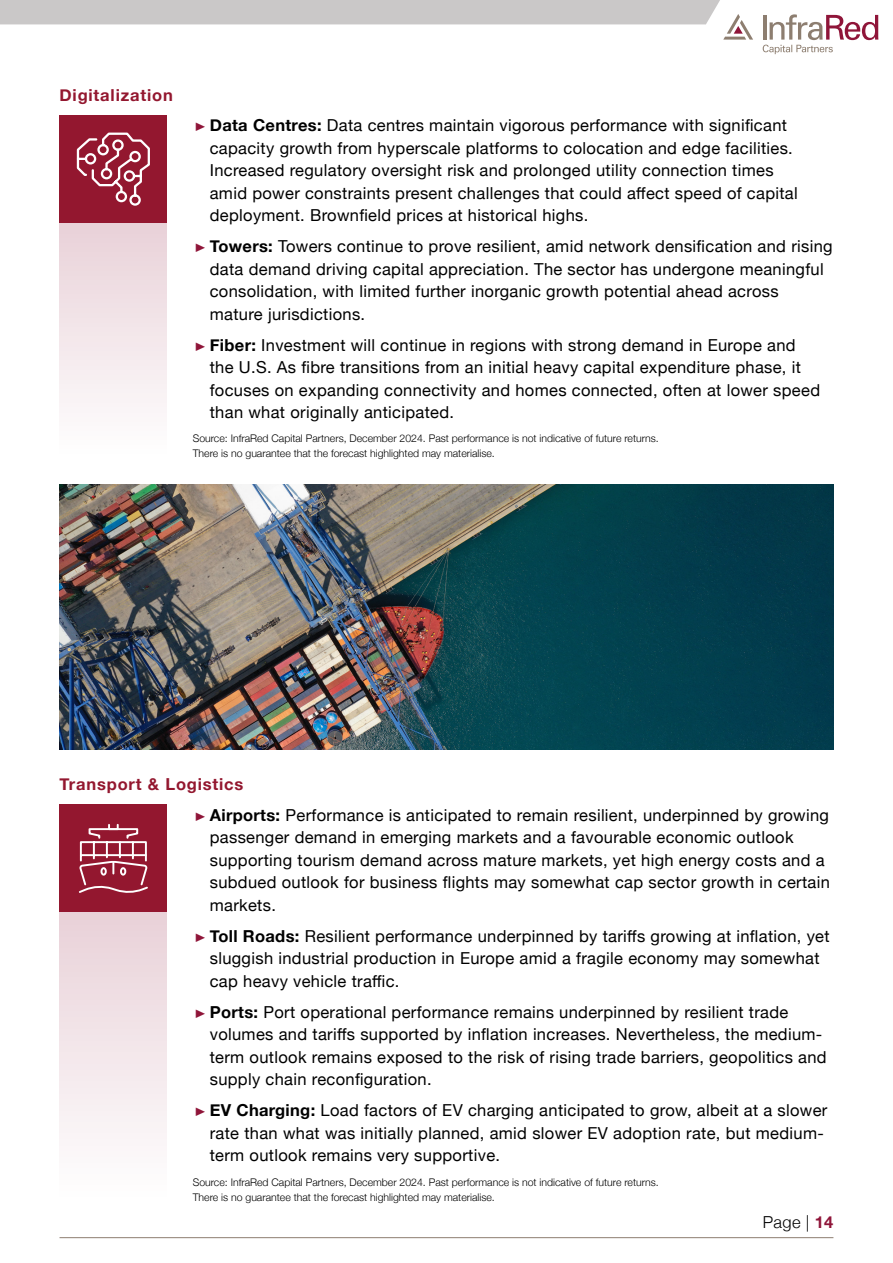
<style>
.page{position:relative;width:893px;height:1263px;background:#fff}
.page>*{position:absolute;margin:0;border:0;box-sizing:border-box;transform-origin:0 0}
.t1{font:16.5px/22.5px "Helvetica Neue";letter-spacing:.02em;color:#000}
.t2{font:700 16.5px "Helvetica Neue";letter-spacing:.05em;color:#93172f}
.t3{font:300 16.5px "Helvetica Neue";color:#000}
.t4{font:300 10.5px/15px "Helvetica Neue";color:#000}
.s1{font-weight:300;font-size:12px;color:#8f1539}
.s2{font-weight:700}
.s3{font-weight:700;color:#8f1539}
</style>
<div class="page">
<div style="left:60px;top:115px;width:107px;height:108px;background:#93172f"></div>
<div style="left:60px;top:804px;width:107px;height:108px;background:#93172f"></div>
<div style="left:60px;top:223px;width:107px;height:234px;background:linear-gradient(to bottom,#e9d1d8,#fefefe)"></div>
<div style="left:60px;top:912px;width:107px;height:288px;background:linear-gradient(to bottom,#e9d1d8,#fefefe)"></div>
<svg style="left:76px;top:132px;width:74px;height:74px"></svg>
<div style="left:108px;top:824px;width:11px;height:6px;border:2px solid #fff"></div>
<svg style="left:79px;top:827px;width:69px;height:66px"></svg>
<img style="left:60px;top:484px;width:773px;height:266px">
<svg style="left:763px;top:14px;width:115px;height:40px"></svg>
<svg style="left:0;top:0;width:753px;height:40px"></svg>
<hr style="left:60px;top:1237px;width:773px;height:1px;background:#8d7e70">
<p class="t2" style="left:60px;top:82px;width:115px">Digitalization</p>
<p class="t1" style="left:210px;top:115px;width:590px;text-indent:-17px"><span class="s1">Ҙ</span> <span class="s2">Data Centres:</span> Data centres maintain vigorous performance with significant capacity growth from hyperscale platforms to colocation and edge facilities.<br>Increased regulatory oversight risk and prolonged utility connection times amid power constraints present challenges that could affect speed of capital deployment. Brownfield prices at historical highs.</p>
<p class="t1" style="left:210px;top:236px;width:624px;text-indent:-17px"><span class="s1">Ҙ</span> <span class="s2">Towers:</span> Towers continue to prove resilient, amid network densification and rising data demand driving capital appreciation. The sector has undergone meaningful consolidation, with limited further inorganic growth potential ahead across mature jurisdictions.</p>
<p class="t1" style="left:210px;top:335px;width:612px;text-indent:-17px"><span class="s1">Ҙ</span> <span class="s2">Fiber:</span> Investment will continue in regions with strong demand in Europe and the U.S. As fibre transitions from an initial heavy capital expenditure phase, it focuses on expanding connectivity and homes connected, often at lower speed than what originally anticipated.</p>
<p class="t4" style="left:193px;top:430px;width:468px">Source: InfraRed Capital Partners, December 2024. Past performance is not indicative of future returns.<br>There is no guarantee that the forecast highlighted may materialise.</p>
<p class="t2" style="left:60px;top:771px;width:185px">Transport &amp; Logistics</p>
<p class="t1" style="left:210px;top:804px;width:622px;text-indent:-17px"><span class="s1">Ҙ</span> <span class="s2">Airports:</span> Performance is anticipated to remain resilient, underpinned by growing passenger demand in emerging markets and a favourable economic outlook supporting tourism demand across mature markets, yet high energy costs and a subdued outlook for business flights may somewhat cap sector growth in certain markets.</p>
<p class="t1" style="left:210px;top:925px;width:621px;text-indent:-17px"><span class="s1">Ҙ</span> <span class="s2">Toll Roads:</span> Resilient performance underpinned by tariffs growing at inflation, yet sluggish industrial production in Europe amid a fragile economy may somewhat cap heavy vehicle traffic.</p>
<p class="t1" style="left:210px;top:1001px;width:618px;text-indent:-17px"><span class="s1">Ҙ</span> <span class="s2">Ports:</span> Port operational performance remains underpinned by resilient trade volumes and tariffs supported by inflation increases. Nevertheless, the medium&shy;term outlook remains exposed to the risk of rising trade barriers, geopolitics and supply chain reconfiguration.</p>
<p class="t1" style="left:210px;top:1100px;width:619px;text-indent:-17px"><span class="s1">Ҙ</span> <span class="s2">EV Charging:</span> Load factors of EV charging anticipated to grow, albeit at a slower rate than what was initially planned, amid slower EV adoption rate, but medium&shy;term outlook remains very supportive.</p>
<p class="t4" style="left:193px;top:1173px;width:468px">Source: InfraRed Capital Partners, December 2024. Past performance is not indicative of future returns.<br>There is no guarantee that the forecast highlighted may materialise.</p>
<p class="t3" style="left:763px;top:1209px;width:72px">Page | <span class="s3">14</span></p>
</div>
